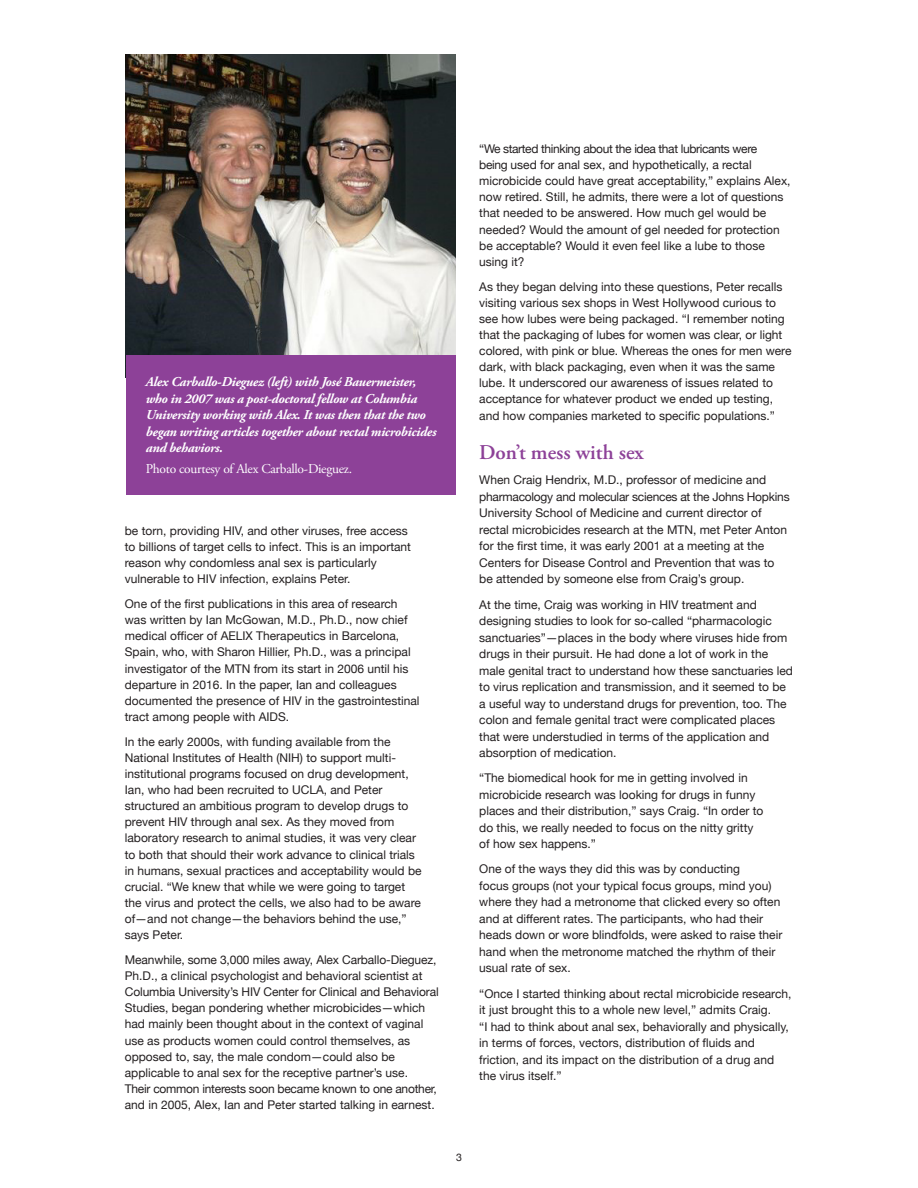
<style>
.page{position:relative;width:918px;height:1188px;background:#fff}
.page>*{position:absolute;margin:0;border:0;box-sizing:border-box;transform-origin:0 0}
.t1{font:600 21px "Adobe Garamond Pro";color:#8d4198}
.t2{font:italic 700 13.5px/16.5px "Adobe Garamond Pro";letter-spacing:-.02em;color:#fff}
.t3{font:13.5px "Adobe Garamond Pro";letter-spacing:-.02em;color:#fff}
.BodyCopy{font:12px/16.2px "Helvetica Neue";color:#231f20}
.t4{font:10.5px "Helvetica Neue";color:#231f20}
</style>
<div class="page">
<img style="left:125px;top:55px;width:331px;height:323px">
<div style="left:126px;top:355px;width:330px;height:139px;background:#8d4198"></div>
<p class="t2" style="left:146px;top:374px;width:292px">Alex Carballo-Dieguez (left) with José Bauermeister, who in 2007 was a post-doctoral fellow at Columbia University working with Alex. It was then that the two began writing articles together about rectal microbicides and behaviors.</p>
<p class="t3" style="left:146px;top:461px;width:208px">Photo courtesy of Alex Carballo-Dieguez.</p>
<p class="BodyCopy" style="left:125px;top:523px;width:288px">be torn, providing HIV, and other viruses, free access to billions of target cells to infect. This is an important reason why condomless anal sex is particularly vulnerable to HIV infection, explains Peter.</p>
<p class="BodyCopy" style="left:125px;top:596px;width:296px">One of the first publications in this area of research was written by Ian McGowan, M.D., Ph.D., now chief medical officer of AELIX Therapeutics in Barcelona, Spain, who, with Sharon Hillier, Ph.D., was a principal investigator of the MTN from its start in 2006 until his departure in 2016. In the paper, Ian and colleagues documented the presence of HIV in the gastrointestinal tract among people with AIDS.</p>
<p class="BodyCopy" style="left:125px;top:734px;width:298px">In the early 2000s, with funding available from the National Institutes of Health (NIH) to support multi&shy;institutional programs focused on drug development, Ian, who had been recruited to UCLA, and Peter structured an ambitious program to develop drugs to prevent HIV through anal sex. As they moved from laboratory research to animal studies, it was very clear to both that should their work advance to clinical trials in humans, sexual practices and acceptability would be crucial. “We knew that while we were going to target the virus and protect the cells, we also had to be aware of—and not change—the behaviors behind the use,” says Peter.</p>
<p class="BodyCopy" style="left:125px;top:952px;width:315px">Meanwhile, some 3,000 miles away, Alex Carballo-Dieguez, Ph.D., a clinical psychologist and behavioral scientist at Columbia University’s HIV Center for Clinical and Behavioral Studies, began pondering whether microbicides—which had mainly been thought about in the context of vaginal use as products women could control themselves, as opposed to, say, the male condom—could also be applicable to anal sex for the receptive partner’s use.<br>Their common interests soon became known to one another, and in 2005, Alex, Ian and Peter started talking in earnest.</p>
<p class="BodyCopy" style="left:479px;top:141px;width:313px">“We started thinking about the idea that lubricants were<br>being used for anal sex, and hypothetically, a rectal microbicide could have great acceptability,” explains Alex, now retired. Still, he admits, there were a lot of questions that needed to be answered. How much gel would be needed? Would the amount of gel needed for protection be acceptable? Would it even feel like a lube to those using it?</p>
<p class="BodyCopy" style="left:479px;top:279px;width:314px">As they began delving into these questions, Peter recalls visiting various sex shops in West Hollywood curious to see how lubes were being packaged. “I remember noting that the packaging of lubes for women was clear, or light colored, with pink or blue. Whereas the ones for men were dark, with black packaging, even when it was the same lube. It underscored our awareness of issues related to acceptance for whatever product we ended up testing, and how companies marketed to specific populations.”</p>
<p class="t1" style="left:479px;top:441px;width:166px">Don’t mess with sex</p>
<p class="BodyCopy" style="left:479px;top:473px;width:312px">When Craig Hendrix, M.D., professor of medicine and pharmacology and molecular sciences at the Johns Hopkins University School of Medicine and current director of rectal microbicides research at the MTN, met Peter Anton for the first time, it was early 2001 at a meeting at the Centers for Disease Control and Prevention that was to be attended by someone else from Craig’s group.</p>
<p class="BodyCopy" style="left:479px;top:597px;width:315px">At the time, Craig was working in HIV treatment and designing studies to look for so-called “pharmacologic sanctuaries”—places in the body where viruses hide from drugs in their pursuit. He had done a lot of work in the male genital tract to understand how these sanctuaries led to virus replication and transmission, and it seemed to be a useful way to understand drugs for prevention, too. The colon and female genital tract were complicated places that were understudied in terms of the application and absorption of medication.</p>
<p class="BodyCopy" style="left:479px;top:770px;width:286px">“The biomedical hook for me in getting involved in microbicide research was looking for drugs in funny places and their distribution,” says Craig. “In order to do this, we really needed to focus on the nitty gritty of how sex happens.”</p>
<p class="BodyCopy" style="left:479px;top:862px;width:305px">One of the ways they did this was by conducting<br>focus groups (not your typical focus groups, mind you) where they had a metronome that clicked every so often and at different rates. The participants, who had their heads down or wore blindfolds, were asked to raise their hand when the metronome matched the rhythm of their usual rate of sex.</p>
<p class="BodyCopy" style="left:479px;top:986px;width:314px">“Once I started thinking about rectal microbicide research, it just brought this to a whole new level,” admits Craig.<br>“I had to think about anal sex, behaviorally and physically, in terms of forces, vectors, distribution of fluids and friction, and its impact on the distribution of a drug and the virus itself.”</p>
<p class="t4" style="left:456px;top:1149px;width:7px">3</p>
</div>
